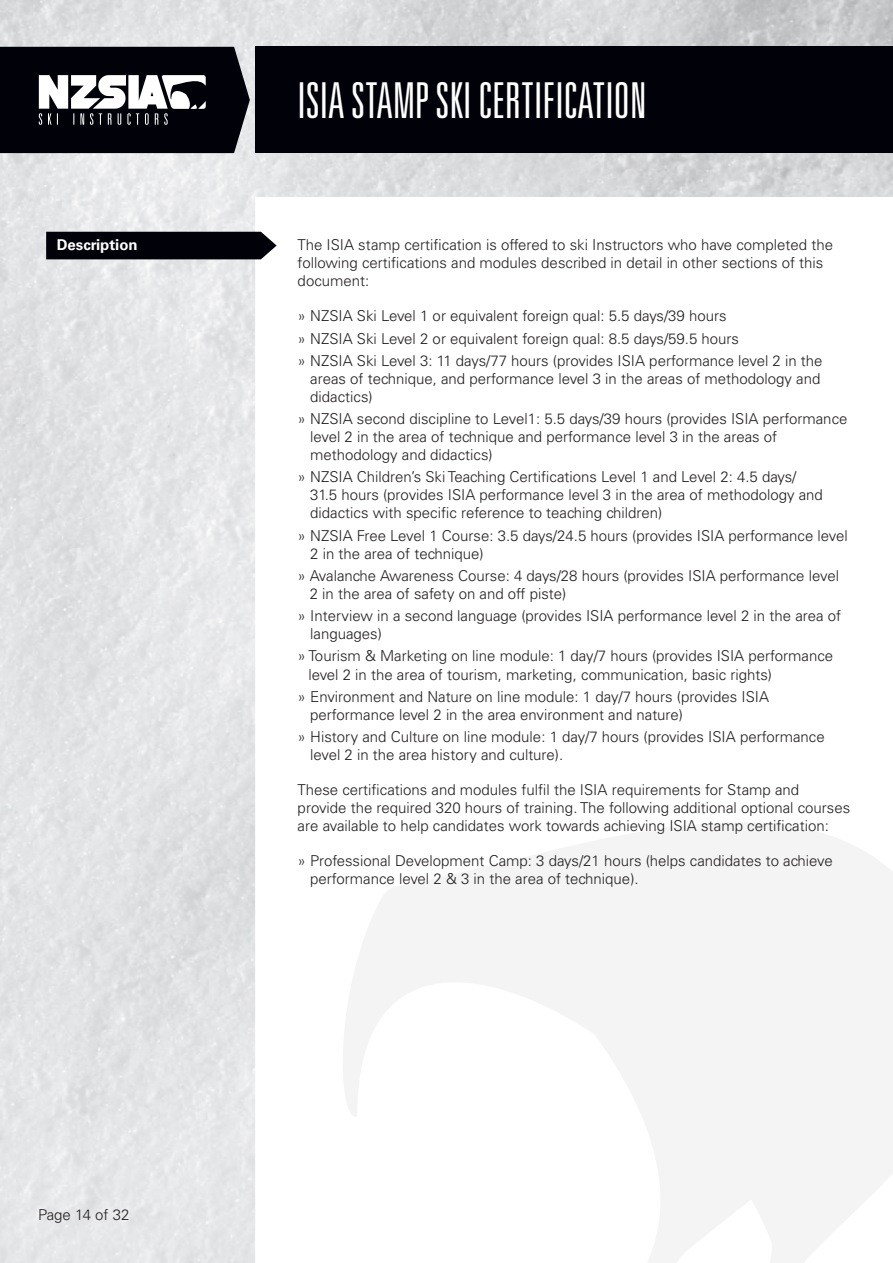
<style>
.page{position:relative;width:893px;height:1263px;background:#fff}
.page>*{position:absolute;margin:0;border:0;box-sizing:border-box;transform-origin:0 0}
.Headings{font:300 ultra-condensed 49.5px "Univers LT Std";color:#fff}
.Copy{font:300 15px/18px "Univers LT Std";color:#231f20}
.Sub_Heading{font:700 15px "Univers LT Std";color:#fff}
</style>
<div class="page">
<img style="left:0;top:0;width:893px;height:1263px">
<svg style="left:295px;top:821px;width:598px;height:442px;fill:#f4f4f4"></svg>
<div style="left:255px;top:47px;width:638px;height:106px;background:#010209"></div>
<div style="left:46px;top:232px;width:231px;height:27px;background:#010209"></div>
<svg style="left:0;top:47px;width:250px;height:106px;background:#313137"></svg>
<p class="Sub_Heading" style="left:57px;top:236px;width:83px">Description</p>
<p class="Copy" style="left:38px;top:1206px;width:93px">Page 14 of 32</p>
<p class="Headings" style="left:298px;top:75px;width:350px">ISIA STAMP SKI CERTIFICATION</p>
<p class="Copy" style="left:298px;top:236px;width:537px">The ISIA stamp certification is offered to ski Instructors who have completed the following certifications and modules described in detail in other sections of this document:</p>
<p class="Copy" style="left:298px;top:307px;width:430px">» NZSIA Ski Level 1 or equivalent foreign qual: 5.5 days/39 hours</p>
<p class="Copy" style="left:298px;top:329px;width:443px">» NZSIA Ski Level 2 or equivalent foreign qual: 8.5 days/59.5 hours</p>
<p class="Copy" style="left:310px;top:352px;width:514px;text-indent:-13px">» NZSIA Ski Level 3: 11 days/77 hours (provides ISIA performance level 2 in the areas of technique, and performance level 3 in the areas of methodology and didactics)</p>
<p class="Copy" style="left:310px;top:410px;width:539px;text-indent:-13px">» NZSIA second discipline to Level1: 5.5 days/39 hours (provides ISIA performance level 2 in the area of technique and performance level 3 in the areas of methodology and didactics)</p>
<p class="Copy" style="left:310px;top:468px;width:514px;text-indent:-13px">» NZSIA Children’s Ski Teaching Certifications Level 1 and Level 2: 4.5 days/<br>31.5 hours (provides ISIA performance level 3 in the area of methodology and didactics with specific reference to teaching children)</p>
<p class="Copy" style="left:310px;top:526px;width:539px;text-indent:-13px">» NZSIA Free Level 1 Course: 3.5 days/24.5 hours (provides ISIA performance level<br>2 in the area of technique)</p>
<p class="Copy" style="left:310px;top:567px;width:531px;text-indent:-12px">» Avalanche Awareness Course: 4 days/28 hours (provides ISIA performance level<br>2 in the area of safety on and off piste)</p>
<p class="Copy" style="left:310px;top:607px;width:532px;text-indent:-13px">» Interview in a second language (provides ISIA performance level 2 in the area of languages)</p>
<p class="Copy" style="left:308px;top:647px;width:526px;text-indent:-11px">» Tourism &amp; Marketing on line module: 1 day/7 hours (provides ISIA performance level 2 in the area of tourism, marketing, communication, basic rights)</p>
<p class="Copy" style="left:310px;top:687px;width:460px;text-indent:-13px">» Environment and Nature on line module: 1 day/7 hours (provides ISIA performance level 2 in the area environment and nature)</p>
<p class="Copy" style="left:310px;top:728px;width:516px;text-indent:-13px">» History and Culture on line module: 1 day/7 hours (provides ISIA performance level 2 in the area history and culture).</p>
<p class="Copy" style="left:298px;top:781px;width:554px">These certifications and modules fulfil the ISIA requirements for Stamp and provide the required 320 hours of training. The following additional optional courses are available to help candidates work towards achieving ISIA stamp certification:</p>
<p class="Copy" style="left:310px;top:852px;width:524px;text-indent:-13px">» Professional Development Camp: 3 days/21 hours (helps candidates to achieve performance level 2 &amp; 3 in the area of technique).</p>
</div>
